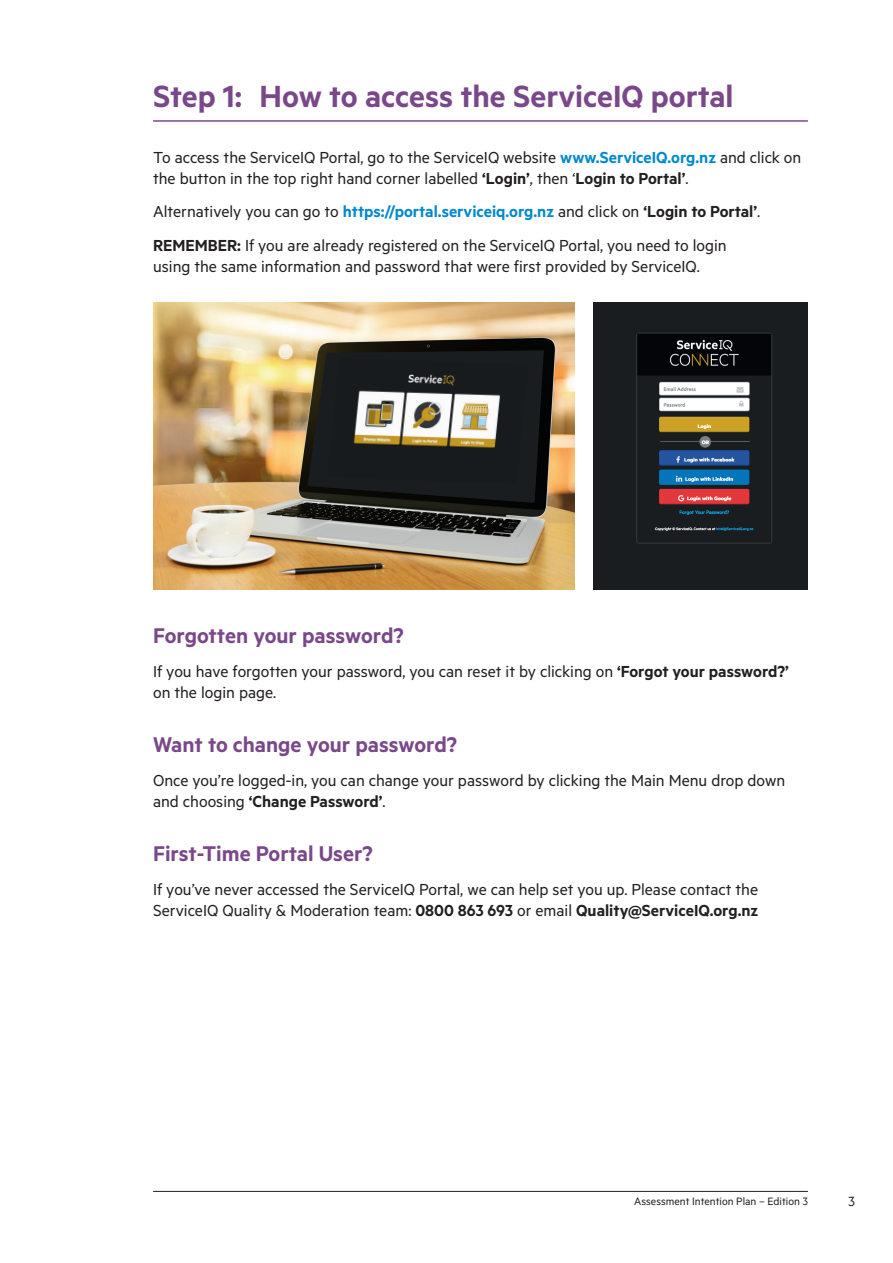
<style>
.page{position:relative;width:893px;height:1263px;background:#fff}
.page>*{position:absolute;margin:0;border:0;box-sizing:border-box;transform-origin:0 0}
.t1{font:600 34.5px "Metric";color:#7a488a}
.t2{font:600 24px "Metric";color:#7a488a}
.t3{font:18px/21px "Metric";color:#231f20}
.t4{font:15px "Metric";color:#231f20}
.t5{font:12px "Metric";color:#231f20}
.s1{font-weight:600;color:#0089cf}
.s2{font-weight:600}
</style>
<div class="page">
<hr style="left:153px;top:1191px;width:655px;height:1px;background:#231f20">
<hr style="left:153px;top:120px;width:655px;height:2px;background:#7a488a">
<img style="left:153px;top:302px;width:422px;height:287px">
<svg style="left:307px;top:351px;width:237px;height:152px;background:#1f211d"></svg>
<img style="left:328px;top:358px;width:200px;height:125px">
<img style="left:594px;top:302px;width:214px;height:287px">
<h1 class="t1" style="left:153px;top:76px;width:582px">Step 1: How to access the ServiceIQ portal</h1>
<p class="t3" style="left:153px;top:146px;width:650px">To access the ServiceIQ Portal, go to the ServiceIQ website <span class="s1">www.ServiceIQ.org.nz</span> and click on the button in the top right hand corner labelled <span class="s2">‘Login’</span>, then ‘<span class="s2">Login to Portal’</span>.</p>
<p class="t3" style="left:153px;top:194px;width:609px;line-height:33.8px">Alternatively you can go to <span class="s1">https://portal.serviceiq.org.nz</span> and click on <span class="s2">‘Login to Portal’</span>.<br><span class="s2">REMEMBER:</span> If you are already registered on the ServiceIQ Portal, you need to login</p>
<p class="t3" style="left:153px;top:255px;width:548px">using the same information and password that were first provided by ServiceIQ.</p>
<h2 class="t2" style="left:153px;top:621px;width:252px">Forgotten your password?</h2>
<p class="t3" style="left:153px;top:660px;width:637px">If you have forgotten your password, you can reset it by clicking on <span class="s2">‘Forgot your password?’ </span>on the login page.</p>
<h2 class="t2" style="left:153px;top:730px;width:306px">Want to change your password?</h2>
<p class="t3" style="left:153px;top:769px;width:634px">Once you’re logged-in, you can change your password by clicking the Main Menu drop down and choosing <span class="s2">‘Change Password’</span>.</p>
<h2 class="t2" style="left:153px;top:839px;width:221px">First-Time Portal User?</h2>
<p class="t3" style="left:153px;top:878px;width:607px">If you’ve never accessed the ServiceIQ Portal, we can help set you up. Please contact the<br>ServiceIQ Quality &amp; Moderation team: <span class="s2">0800 863 693</span> or email <span class="s2">Quality@ServiceIQ.org.nz</span></p>
<p class="t5" style="left:634px;top:1194px;width:175px">Assessment Intention Plan – Edition 3</p>
<p class="t4" style="left:848px;top:1193px;width:8px">3</p>
</div>
